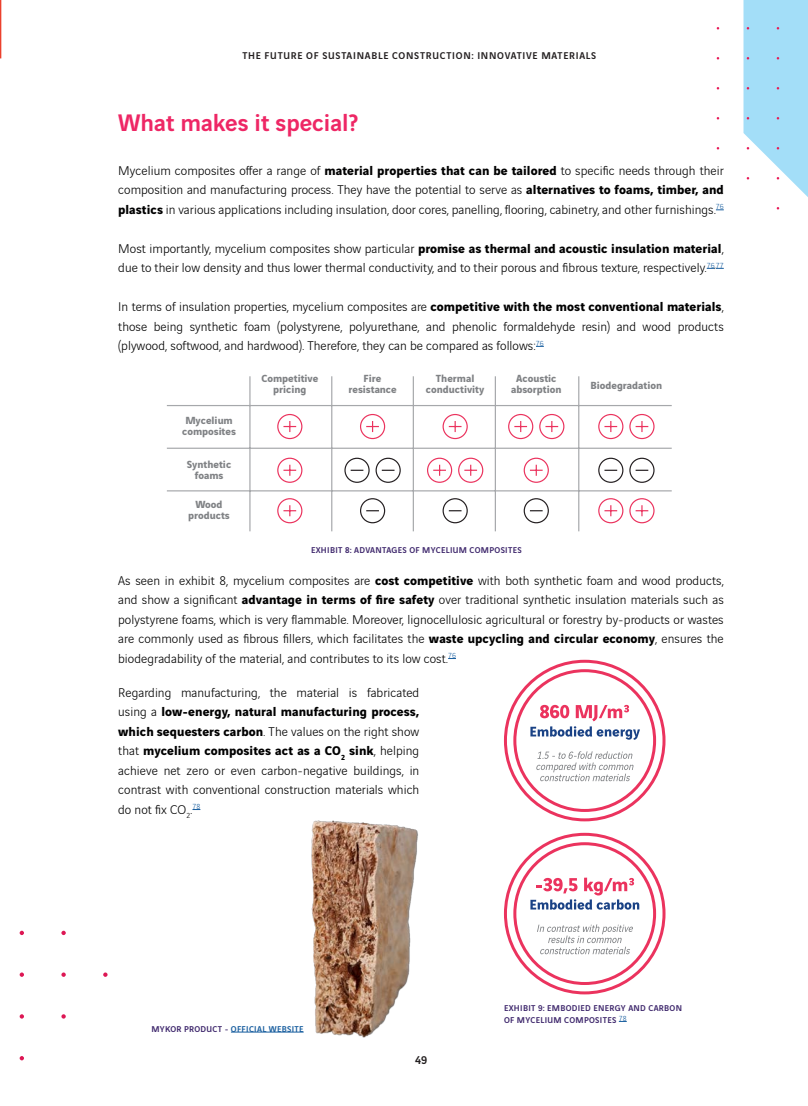
<style>
.page{position:relative;width:808px;height:1106px;background:#fff}
.page>*{position:absolute;margin:0;border:0;box-sizing:border-box;transform-origin:0 0}
.t1{font:500 25.5px "Vinci Sans";color:#ee2765}
.t2{font:300 13.5px/19.5px "Vinci Sans";letter-spacing:.005em;color:#000001;text-align:justify}
.t3{font:500 12px "Vinci Sans";color:#231f20}
.t4{font:700 10.95px/10.9px "Vinci Sans";color:#808285;text-align:center}
.t5{font:500 10.5px "Vinci Sans";letter-spacing:.07em;color:#231f20}
.t6{font:500 9px/12px "Vinci Sans";letter-spacing:.035em;color:#3e276c}
.t7{font:500 9px "Vinci Sans";letter-spacing:.035em;color:#175d9e}
.s1{font-weight:700}
.s2{color:#3e276c}
</style>
<div class="page">
<svg style="left:715px;top:0;width:93px;height:211px"></svg>
<svg style="left:707px;top:268px;width:17px;height:1px"></svg>
<svg style="left:0;top:0;width:1px;height:59px"></svg>
<svg style="left:103px;top:972px;width:5px;height:4px"></svg>
<svg style="left:61px;top:930px;width:5px;height:5px"></svg>
<svg style="left:61px;top:972px;width:5px;height:4px"></svg>
<svg style="left:61px;top:1014px;width:5px;height:4px"></svg>
<svg style="left:20px;top:930px;width:4px;height:5px"></svg>
<svg style="left:20px;top:972px;width:4px;height:4px"></svg>
<svg style="left:20px;top:1014px;width:4px;height:4px"></svg>
<svg style="left:20px;top:1056px;width:4px;height:4px"></svg>
<img style="left:269px;top:820px;width:149px;height:218px">
<hr style="left:231px;top:1031px;width:73px;height:1px;background:#175d9e">
<svg style="left:277px;top:413px;width:378px;height:111px"></svg>
<svg style="left:344px;top:457px;width:311px;height:67px"></svg>
<hr style="left:249px;top:376px;width:2px;height:155px;background:#a6a8ab">
<hr style="left:331px;top:376px;width:1px;height:155px;background:#a6a8ab">
<hr style="left:413px;top:376px;width:1px;height:155px;background:#a6a8ab">
<hr style="left:495px;top:376px;width:1px;height:155px;background:#a6a8ab">
<hr style="left:578px;top:376px;width:1px;height:155px;background:#a6a8ab">
<hr style="left:167px;top:447px;width:505px;height:2px;background:#a6a8ab">
<hr style="left:167px;top:490px;width:505px;height:1px;background:#a6a8ab">
<hr style="left:167px;top:405px;width:505px;height:1px;background:#a6a8ab">
<svg style="left:504px;top:659px;width:162px;height:163px"></svg>
<svg style="left:504px;top:832px;width:162px;height:163px"></svg>
<p class="t5" style="left:242px;top:48px;width:355px">THE FUTURE OF SUSTAINABLE CONSTRUCTION: INNOVATIVE MATERIALS</p>
<p class="t1" style="left:118px;top:103px;width:241px">What makes it special?</p>
<p class="t2" style="left:118px;top:160px;width:607px">Mycelium composites offer a range of <span class="s1">material properties that can be tailored</span> to specific needs through their composition and manufacturing process. They have the potential to serve as <span class="s1">alternatives to foams, timber, and plastics</span> in various applications including insulation, door cores, panelling, flooring, cabinetry, and other furnishings.<sup>76</sup></p>
<p class="t2" style="left:118px;top:238px;width:607px">Most importantly, mycelium composites show particular <span class="s1">promise as thermal and acoustic insulation material</span>, due to their low density and thus lower thermal conductivity, and to their porous and fibrous texture, respectively.<sup>76</sup><sup>,</sup><sup>77</sup></p>
<p class="t2" style="left:118px;top:296px;width:607px">In terms of insulation properties, mycelium composites are <span class="s1">competitive with the most conventional materials</span>, those being synthetic foam (polystyrene, polyurethane, and phenolic formaldehyde resin) and wood products (plywood, softwood, and hardwood). Therefore, they can be compared as follows:<sup>76</sup></p>
<p class="t4" style="left:182px;top:414px;width:55px;text-align:left">Mycelium composites</p>
<p class="t4" style="left:187px;top:457px;width:46px">Synthetic foams</p>
<p class="t4" style="left:188px;top:498px;width:43px">Wood products</p>
<p class="t4" style="left:261px;top:371px;width:58px">Competitive pricing</p>
<p class="t4" style="left:348px;top:371px;width:50px">Fire resistance</p>
<p class="t4" style="left:426px;top:371px;width:60px">Thermal conductivity</p>
<p class="t4" style="left:511px;top:371px;width:52px">Acoustic absorption</p>
<p class="t4" style="left:591px;top:379px;width:73px">Biodegradation</p>
<p class="t6" style="left:311px;top:543px;width:212px">EXHIBIT 8: ADVANTAGES OF MYCELIUM COMPOSITES</p>
<p class="t2" style="left:118px;top:569px;width:607px">As seen in exhibit 8, mycelium composites are <span class="s1">cost competitive</span> with both synthetic foam and wood products, and show a significant <span class="s1">advantage in terms of fire safety</span> over traditional synthetic insulation materials such as polystyrene foams, which is very flammable. Moreover, lignocellulosic agricultural or forestry by-products or wastes are commonly used as fibrous fillers, which facilitates the <span class="s1">waste upcycling and circular economy</span>, ensures the biodegradability of the material, and contributes to its low cost.<sup>76</sup></p>
<p class="t2" style="left:118px;top:681px;width:303px">Regarding manufacturing, the material is fabricated using a <span class="s1">low-energy, natural manufacturing process, which sequesters carbon</span>. The values on the right show that <span class="s1">mycelium composites act as a CO</span><sub>2</sub> <span class="s1">sink</span>, helping achieve net zero or even carbon-negative buildings, in contrast with conventional construction materials which do not fix CO<sub>2</sub>.<sup>78</sup></p>
<p class="t7" style="left:151px;top:1021px;width:154px"><span class="s2">MYKOR PRODUCT -</span> OFFICIAL WEBSITE</p>
<p class="t3" style="left:415px;top:1051px;width:13px">49</p>
<p class="t6" style="left:504px;top:1000px;width:180px">EXHIBIT 9: EMBODIED ENERGY AND CARBON<br>OF MYCELIUM COMPOSITES <sup>78</sup></p>
</div>
